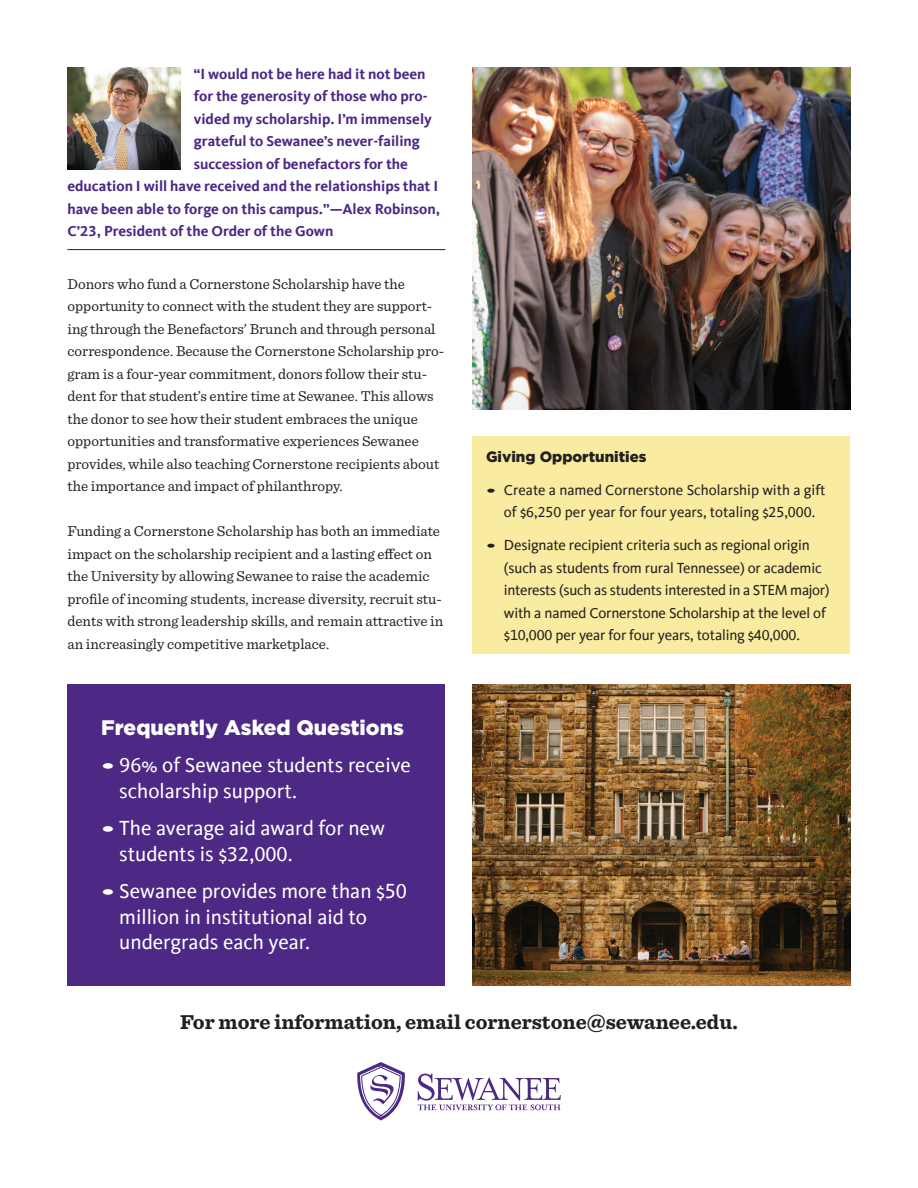
<style>
.page{position:relative;width:918px;height:1188px;background:#fff}
.page>*{position:absolute;margin:0;border:0;box-sizing:border-box;transform-origin:0 0}
.t1{font:21px/25.5px "Kievit Offc";color:#fff;scale:1.75 1}
.t2{font:700 21px "Sentinel";color:#231f20}
.t3{font:900 21px "Gotham";color:#fff}
.t4{font:15px/22.5px "Sentinel";color:#231f20}
.t5{font:15px/22.5px "Kievit Offc";letter-spacing:-.01em;color:#231f20;text-align:center;scale:1.75 1}
.t6{font:700 15px "Kievit Offc";color:#4d2884}
.t7{font:900 15px "Gotham";color:#231f20}
</style>
<div class="page">
<svg style="left:418px;top:1073px;width:143px;height:37px"></svg>
<svg style="left:357px;top:1062px;width:48px;height:59px"></svg>
<img style="left:472px;top:68px;width:378px;height:342px">
<div style="left:472px;top:436px;width:378px;height:218px;background:#f9eb9f"></div>
<hr style="left:68px;top:249px;width:378px;height:1px;background:#231f20">
<img style="left:68px;top:68px;width:112px;height:102px">
<img style="left:472px;top:684px;width:378px;height:302px">
<div style="left:68px;top:684px;width:378px;height:302px;background:#4d2884"></div>
<p class="t6" style="left:194px;top:65px;width:233px">“I would not be here had it not been</p>
<p class="t6" style="left:194px;top:88px;width:235px">for the generosity of those who pro-</p>
<p class="t6" style="left:194px;top:110px;width:240px">vided my scholarship. I’m immensely</p>
<p class="t6" style="left:194px;top:133px;width:228px">grateful to Sewanee’s never-failing</p>
<p class="t6" style="left:194px;top:155px;width:216px">succession of benefactors for the</p>
<p class="t6" style="left:67px;top:178px;width:372px">education I will have received and the relationships that I</p>
<p class="t6" style="left:67px;top:200px;width:374px">have been able to forge on this campus.”—Alex Robinson,</p>
<p class="t6" style="left:67px;top:223px;width:267px">C’23, President of the Order of the Gown</p>
<p class="t4" style="left:68px;top:271px;width:378px">Donors who fund a Cornerstone Scholarship have the opportunity to connect with the student they are support&shy;ing through the Benefactors’ Brunch and through personal correspondence. Because the Cornerstone Scholarship pro&shy;gram is a four-year commitment, donors follow their stu&shy;dent for that student’s entire time at Sewanee. This allows the donor to see how their student embraces the unique opportunities and transformative experiences Sewanee provides, while also teaching Cornerstone recipients about the importance and impact of philanthropy.</p>
<p class="t4" style="left:68px;top:519px;width:377px">Funding a Cornerstone Scholarship has both an immediate impact on the scholarship recipient and a lasting effect on the University by allowing Sewanee to raise the academic profile of incoming students, increase diversity, recruit stu&shy;dents with strong leadership skills, and remain attractive in an increasingly competitive marketplace.</p>
<h1 class="t3" style="left:101px;top:713px;width:304px">Frequently Asked Questions</h1>
<h1 class="t1" style="left:119px;top:753px;width:168px;text-indent:-18px">• 96% of Sewanee students receive scholarship support.</h1>
<h1 class="t1" style="left:119px;top:816px;width:153px;text-indent:-18px">• The average aid award for new students is $32,000.</h1>
<h1 class="t1" style="left:119px;top:879px;width:166px;text-indent:-18px">• Sewanee provides more than $50 million in institutional aid to undergrads each year.</h1>
<p class="t7" style="left:486px;top:446px;width:162px">Giving Opportunities</p>
<p class="t5" style="left:486px;top:479px;width:196px">• Create a named Cornerstone Scholarship with a gift of $6,250 per year for four years, totaling $25,000.</p>
<p class="t5" style="left:504px;top:534px;width:188px;text-align:left;text-indent:-18px">• Designate recipient criteria such as regional origin (such as students from rural Tennessee) or academic interests (such as students interested in a STEM major) with a named Cornerstone Scholarship at the level of $10,000 per year for four years, totaling $40,000.</p>
<h1 class="t2" style="left:180px;top:1006px;width:559px">For more information, email cornerstone@sewanee.edu.</h1>
</div>
